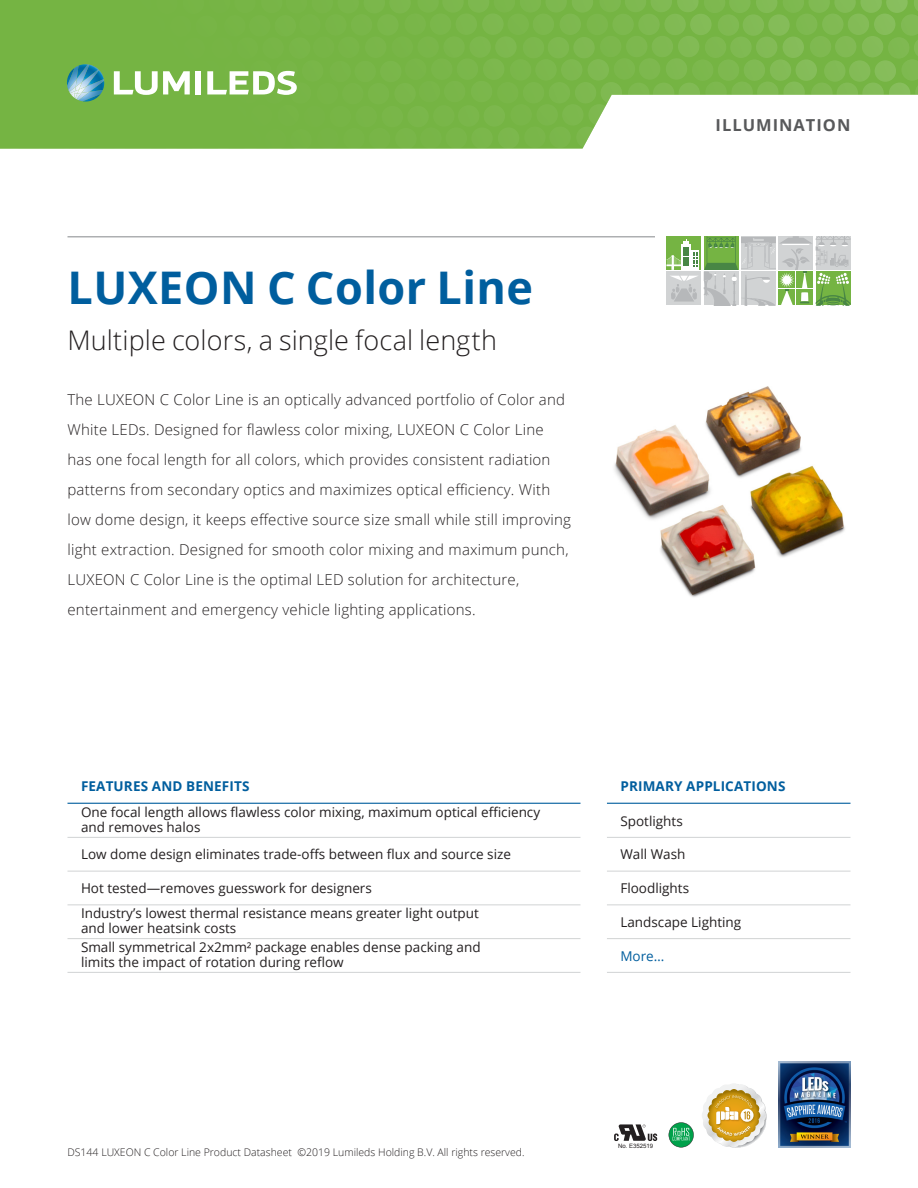
<style>
.page{position:relative;width:918px;height:1188px;background:#fff}
.page>*{position:absolute;margin:0;border:0;box-sizing:border-box;transform-origin:0 0}
.t1{font:700 45px "Open Sans";color:#005e9e}
.t2{font:300 27px "Open Sans";letter-spacing:.005em;color:#231f20}
.t3{font:700 16.5px "Open Sans";letter-spacing:.06em;color:#58595b}
.t4{font:300 15px/30px "Open Sans";letter-spacing:.015em;color:#231f20}
.t5{font:13.5px/15px "Open Sans";color:#231f20}
.t6{font:700 13.5px "Open Sans";letter-spacing:.01em;color:#005e9e}
.t7{font:13.5px "Open Sans";color:#005e9e}
.t8{font:300 10.5px "Open Sans";color:#231f20}
.t9{font:6px "Arial";color:#231f20}
</style>
<div class="page">
<svg style="left:0;top:0;width:918px;height:148px;background:#8abf62"></svg>
<hr style="left:68px;top:236px;width:587px;height:1px;background:#939598">
<svg style="left:666px;top:236px;width:184px;height:70px;background:#b5c9ab"></svg>
<hr style="left:68px;top:837px;width:512px;height:1px;background:#d1d3d4">
<hr style="left:68px;top:871px;width:512px;height:1px;background:#d1d3d4">
<hr style="left:68px;top:905px;width:512px;height:1px;background:#d1d3d4">
<hr style="left:68px;top:938px;width:512px;height:1px;background:#d1d3d4">
<hr style="left:68px;top:972px;width:512px;height:1px;background:#d1d3d4">
<hr style="left:68px;top:803px;width:512px;height:1px;background:#005e9e">
<hr style="left:607px;top:837px;width:244px;height:1px;background:#d1d3d4">
<hr style="left:607px;top:871px;width:244px;height:1px;background:#d1d3d4">
<hr style="left:607px;top:905px;width:244px;height:1px;background:#d1d3d4">
<hr style="left:607px;top:938px;width:244px;height:1px;background:#d1d3d4">
<hr style="left:607px;top:972px;width:244px;height:1px;background:#d1d3d4">
<hr style="left:607px;top:803px;width:244px;height:1px;background:#005e9e">
<img style="left:614px;top:386px;width:231px;height:211px">
<svg style="left:669px;top:1122px;width:25px;height:25px"></svg>
<svg style="left:614px;top:1124px;width:43px;height:17px"></svg>
<img style="left:778px;top:1062px;width:72px;height:85px">
<svg style="left:702px;top:1083px;width:65px;height:65px"></svg>
<h1 class="t1" style="left:68px;top:256px;width:122px">LUXEON</h1>
<h1 class="t1" style="left:267px;top:256px;width:268px">C COLOR LINE</h1>
<h2 class="t2" style="left:68px;top:322px;width:431px">Multiple colors, a single focal length</h2>
<p class="t4" style="left:68px;top:384px;width:505px">The LUXEON C Color Line is an optically advanced portfolio of Color and White LEDs. Designed for flawless color mixing, LUXEON C Color Line has one focal length for all colors, which provides consistent radiation patterns from secondary optics and maximizes optical efficiency. With low dome design, it keeps effective source size small while still improving light extraction. Designed for smooth color mixing and maximum punch, LUXEON C Color Line is the optimal LED solution for architecture, entertainment and emergency vehicle lighting applications.</p>
<p class="t3" style="left:716px;top:113px;width:136px">ILLUMI NATION</p>
<p class="t6" style="left:81px;top:777px;width:170px">FEATURES AND BENEFITS</p>
<p class="t6" style="left:620px;top:777px;width:76px">PRI MARY APP</p>
<p class="t6" style="left:713px;top:777px;width:74px">LICATIONS</p>
<p class="t5" style="left:81px;top:804px;width:461px">One focal length allows flawless color mixing, maximum optical efficiency and removes halos</p>
<p class="t5" style="left:620px;top:813px;width:64px">Spotlights</p>
<p class="t5" style="left:81px;top:847px;width:431px">Low dome design eliminates trade-offs between flux and source size</p>
<p class="t5" style="left:620px;top:847px;width:67px">Wall Wash</p>
<p class="t5" style="left:81px;top:880px;width:292px">Hot tested—removes guesswork for designers</p>
<p class="t5" style="left:620px;top:880px;width:70px">Floodlights</p>
<p class="t5" style="left:81px;top:905px;width:399px">Industry’s lowest thermal resistance means greater light output and lower heatsink costs</p>
<p class="t5" style="left:620px;top:914px;width:122px">Landscape Lighting</p>
<p class="t5" style="left:81px;top:939px;width:401px">Small symmetrical 2x2mm² package enables dense packing and limits the impact of rotation during reflow</p>
<p class="t7" style="left:620px;top:947px;width:46px">More…</p>
<p class="t8" style="left:68px;top:1145px;width:459px">DS144 LUXEON C Color Line Product Datasheet ©2019 Lumileds Holding B.V. All rights reserved.</p>
<p class="t9" style="left:618px;top:1142px;width:37px">No. E352519</p>
</div>
